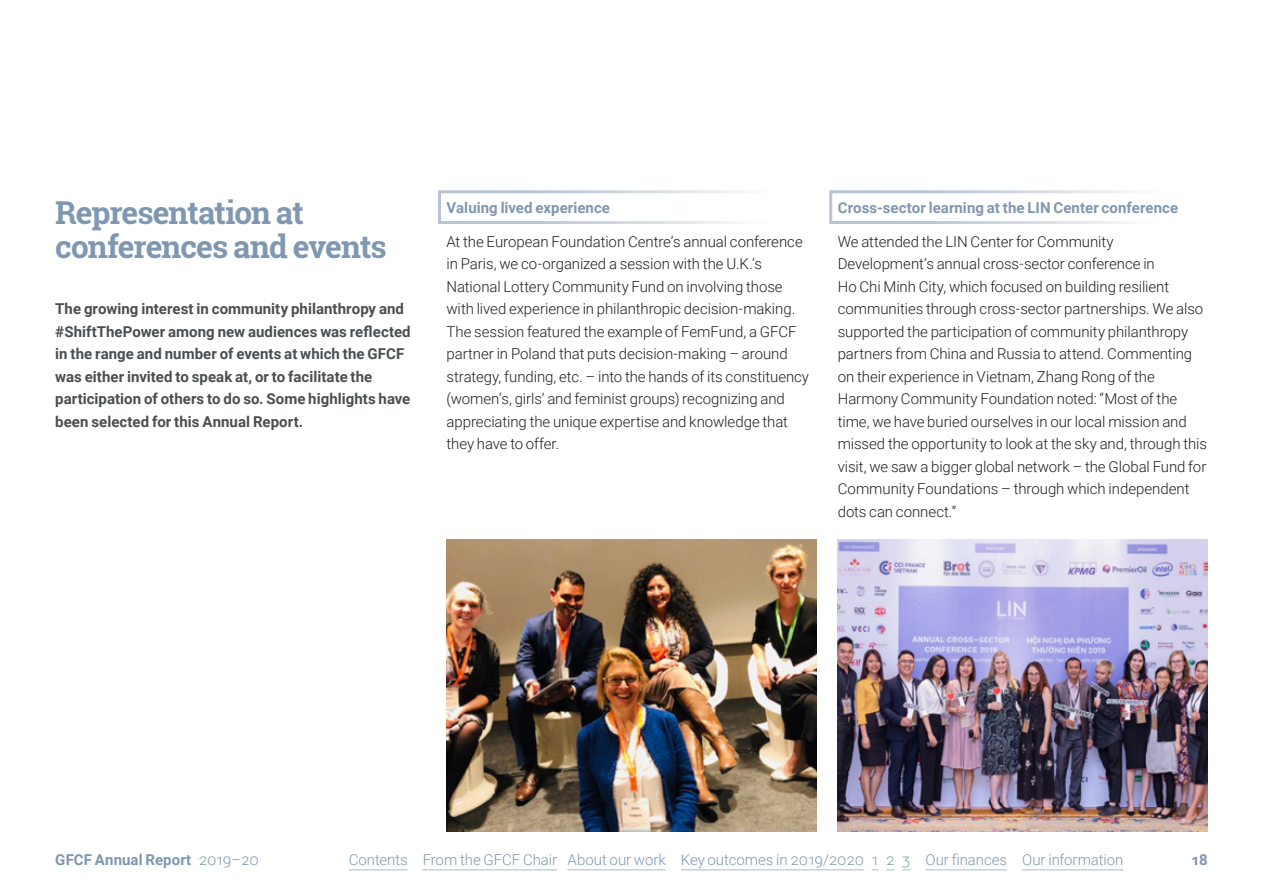
<style>
.page{position:relative;width:1263px;height:893px;background:#fff}
.page>*{position:absolute;margin:0;border:0;box-sizing:border-box;transform-origin:0 0}
.SUB_SECTION_SUB_HEAD{font:700 31.5px/33.8px "Roboto Slab";letter-spacing:-.035em;color:#7f97b1}
.TEXT_10_15{font:300 15px/22.5px "Roboto";letter-spacing:-.005em;color:#231f20}
.TEXT_INTRO{font:700 15px/22.5px "Roboto";letter-spacing:.005em;color:#4b4e50}
.SUB_HEADING{font:700 15px "Roboto";letter-spacing:.005em;color:#7f97b1}
.t1{font:300 15px "Roboto";letter-spacing:-.005em;color:#7f97b1}
.s1{font-weight:300}
</style>
<div class="page">
<div style="left:438px;top:190px;width:378px;height:34px;border:3px solid #fff"></div>
<div style="left:829px;top:190px;width:379px;height:34px;border:3px solid #fff"></div>
<img style="left:446px;top:539px;width:370px;height:293px">
<img style="left:838px;top:539px;width:370px;height:293px">
<hr style="left:349px;top:869px;width:58px;height:1px;background:#adb9cb">
<hr style="left:423px;top:869px;width:134px;height:1px;background:#adb9cb">
<hr style="left:567px;top:869px;width:99px;height:1px;background:#adb9cb">
<hr style="left:681px;top:869px;width:183px;height:1px;background:#adb9cb">
<hr style="left:925px;top:869px;width:82px;height:1px;background:#adb9cb">
<hr style="left:1022px;top:869px;width:101px;height:1px;background:#adb9cb">
<p class="SUB_SECTION_SUB_HEAD" style="left:55px;top:195px;width:333px">Representation at conferences and events</p>
<p class="TEXT_INTRO" style="left:55px;top:297px;width:357px">The growing interest in community philanthropy and #ShiftThePower among new audiences was reflected in the range and number of events at which the GFCF was either invited to speak at, or to facilitate the participation of others to do so. Some highlights have been selected for this Annual Report.</p>
<p class="SUB_HEADING" style="left:446px;top:197px;width:165px">Valuing lived experience</p>
<p class="TEXT_10_15" style="left:446px;top:229px;width:364px">At the European Foundation Centre’s annual conference in Paris, we co‑organized a session with the U.K.’s National Lottery Community Fund on involving those with lived experience in philanthropic decision‑making.<br>The session featured the example of FemFund, a GFCF partner in Poland that puts decision‑making – around strategy, funding, etc. – into the hands of its constituency (women’s, girls’ and feminist groups) recognizing and appreciating the unique expertise and knowledge that they have to offer.</p>
<p class="SUB_HEADING" style="left:838px;top:197px;width:342px">Cross‑sector learning at the LIN Center conference</p>
<p class="TEXT_10_15" style="left:838px;top:229px;width:371px">We attended the LIN Center for Community Development’s annual cross‑sector conference in<br>Ho Chi Minh City, which focused on building resilient communities through cross‑sector partnerships. We also supported the participation of community philanthropy partners from China and Russia to attend. Commenting on their experience in Vietnam, Zhang Rong of the Harmony Community Foundation noted: “Most of the time, we have buried ourselves in our local mission and missed the opportunity to look at the sky and, through this visit, we saw a bigger global network – the Global Fund for Community Foundations – through which independent dots can connect.”</p>
<p class="SUB_HEADING" style="left:55px;top:849px;width:205px">GFCF Annual Report <span class="s1">2019–20</span></p>
<p class="t1" style="left:349px;top:849px;width:776px">Contents From the GFCF Chair About our work Key outcomes in 2019/2020 1 2 3 Our finances Our information</p>
<p class="SUB_HEADING" style="left:1191px;top:849px;width:18px">18</p>
</div>
